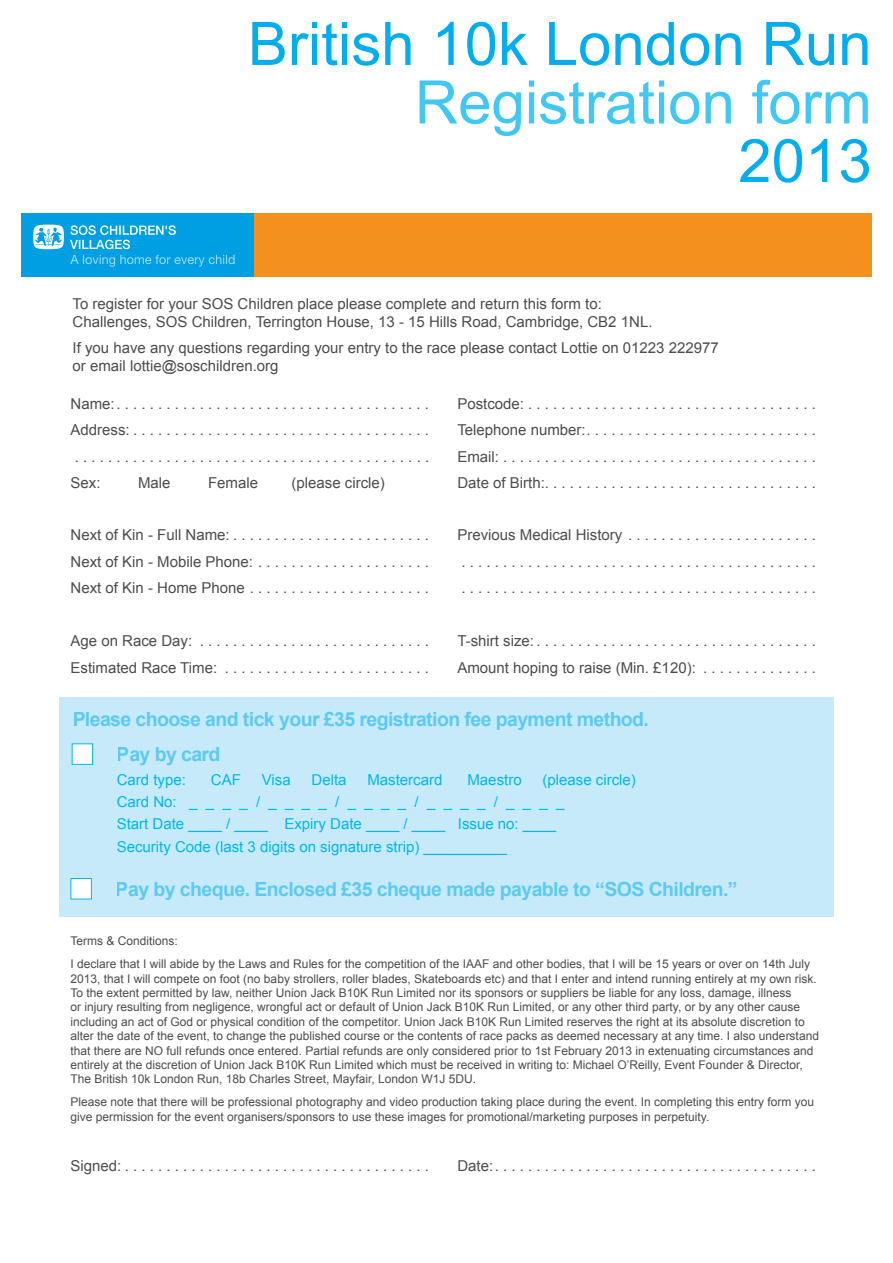
<style>
.page{position:relative;width:893px;height:1263px;background:#fff}
.page>*{position:absolute;margin:0;border:0;box-sizing:border-box;transform-origin:0 0}
.t1{font:60px "Arial";color:#00aeef}
.t2{font:60px "Arial";color:#40c7f4}
.t3{font:700 19.5px "Arial";letter-spacing:-.03em;color:#00aeef}
.Body_text{font:15px/18px "Arial";color:#4b4c4d}
.Body_text-2{font:15px "Arial";color:#00b6f0}
.Body_text-3{font:12px/14.4px "Arial";color:#4b4c4d}
</style>
<div class="page">
<div style="left:21px;top:213px;width:851px;height:63px;background:#f4901d"></div>
<div style="left:21px;top:213px;width:233px;height:63px;background:#009fe3"></div>
<svg style="left:33px;top:225px;width:31px;height:24px"></svg>
<svg style="left:70px;top:225px;width:106px;height:24px"></svg>
<svg style="left:70px;top:255px;width:165px;height:12px"></svg>
<div style="left:59px;top:697px;width:775px;height:219px;background:#c6eafa"></div>
<div style="left:72px;top:743px;width:21px;height:22px;background:#fff;border:1px solid #00b6f0"></div>
<div style="left:71px;top:878px;width:21px;height:21px;background:#fff;border:1px solid #00b6f0"></div>
<p class="t1" style="left:248px;top:5px;width:625px">British 10k London Run</p>
<p class="t2" style="left:415px;top:63px;width:458px">Registration form</p>
<p class="t1" style="left:738px;top:122px;width:135px">2013</p>
<p class="Body_text" style="left:73px;top:295px;width:579px">To register for your SOS Children place please complete and return this form to:<br>Challenges, SOS Children, Terrington House, 13 - 15 Hills Road, Cambridge, CB2 1NL.</p>
<p class="Body_text" style="left:73px;top:339px;width:648px">If you have any questions regarding your entry to the race please contact Lottie on 01223 222977 or email lottie@soschildren.org</p>
<p class="Body_text" style="left:71px;top:394px;width:360px">Name: . . . . . . . . . . . . . . . . . . . . . . . . . . . . . . . . . . . . . .</p>
<p class="Body_text" style="left:71px;top:421px;width:360px">Address: . . . . . . . . . . . . . . . . . . . . . . . . . . . . . . . . . . . .</p>
<p class="Body_text" style="left:75px;top:447px;width:353px">...........................................</p>
<p class="Body_text" style="left:71px;top:474px;width:32px">Sex:</p>
<p class="Body_text" style="left:138px;top:474px;width:34px">Male</p>
<p class="Body_text" style="left:208px;top:474px;width:52px">Female</p>
<p class="Body_text" style="left:291px;top:474px;width:95px">(please circle)</p>
<p class="Body_text" style="left:71px;top:526px;width:360px">Next of Kin - Full Name: . . . . . . . . . . . . . . . . . . . . . . . .</p>
<p class="Body_text" style="left:71px;top:553px;width:360px">Next of Kin - Mobile Phone: . . . . . . . . . . . . . . . . . . . . .</p>
<p class="Body_text" style="left:71px;top:579px;width:360px">Next of Kin - Home Phone . . . . . . . . . . . . . . . . . . . . . .</p>
<p class="Body_text" style="left:71px;top:632px;width:360px">Age on Race Day: . . . . . . . . . . . . . . . . . . . . . . . . . . . .</p>
<p class="Body_text" style="left:71px;top:659px;width:360px">Estimated Race Time: . . . . . . . . . . . . . . . . . . . . . . . . .</p>
<p class="Body_text" style="left:457px;top:394px;width:357px">Postcode:...................................</p>
<p class="Body_text" style="left:457px;top:421px;width:360px">Telephone number: . . . . . . . . . . . . . . . . . . . . . . . . . . . .</p>
<p class="Body_text" style="left:457px;top:447px;width:357px">Email:......................................</p>
<p class="Body_text" style="left:457px;top:474px;width:360px">Date of Birth: . . . . . . . . . . . . . . . . . . . . . . . . . . . . . . . . .</p>
<p class="Body_text" style="left:457px;top:526px;width:360px">Previous Medical History . . . . . . . . . . . . . . . . . . . . . . .</p>
<p class="Body_text" style="left:462px;top:553px;width:353px">...........................................</p>
<p class="Body_text" style="left:462px;top:579px;width:353px">...........................................</p>
<p class="Body_text" style="left:457px;top:632px;width:360px">T-shirt size: . . . . . . . . . . . . . . . . . . . . . . . . . . . . . . . . . .</p>
<p class="Body_text" style="left:457px;top:659px;width:360px">Amount hoping to raise (Min. £120): . . . . . . . . . . . . . .</p>
<h2 class="t3" style="left:73px;top:706px;width:578px">Please choose and tick your £35 registration fee payment method.</h2>
<h2 class="t3" style="left:117px;top:741px;width:105px">Pay by card</h2>
<p class="Body_text-2" style="left:117px;top:770px;width:71px">Card type:</p>
<p class="Body_text-2" style="left:211px;top:770px;width:32px">CAF</p>
<p class="Body_text-2" style="left:262px;top:770px;width:30px">Visa</p>
<p class="Body_text-2" style="left:312px;top:770px;width:37px">Delta</p>
<p class="Body_text-2" style="left:367px;top:770px;width:77px">Mastercard</p>
<p class="Body_text-2" style="left:467px;top:770px;width:56px">Maestro</p>
<p class="Body_text-2" style="left:542px;top:770px;width:95px">(please circle)</p>
<p class="Body_text-2" style="left:117px;top:792px;width:449px">Card No: _ _ _ _ / _ _ _ _ / _ _ _ _ / _ _ _ _ / _ _ _ _</p>
<p class="Body_text-2" style="left:117px;top:814px;width:441px">Start Date ____ / ____ Expiry Date ____ / ____ Issue no: ____</p>
<p class="Body_text-2" style="left:117px;top:836px;width:392px">Security Code (last 3 digits on signature strip) __________</p>
<h2 class="t3" style="left:116px;top:876px;width:623px">Pay by cheque. Enclosed £35 cheque made payable to “SOS Children.”</h2>
<p class="Body_text-3" style="left:71px;top:934px;width:109px">Terms &amp; Conditions:</p>
<p class="Body_text-3" style="left:71px;top:957px;width:750px">I declare that I will abide by the Laws and Rules for the competition of the IAAF and other bodies, that I will be 15 years or over on 14th July 2013, that I will compete on foot (no baby strollers, roller blades, Skateboards etc) and that I enter and intend running entirely at my own risk.<br>To the extent permitted by law, neither Union Jack B10K Run Limited nor its sponsors or suppliers be liable for any loss, damage, illness<br>or injury resulting from negligence, wrongful act or default of Union Jack B10K Run Limited, or any other third party, or by any other cause including an act of God or physical condition of the competitor. Union Jack B10K Run Limited reserves the right at its absolute discretion to alter the date of the event, to change the published course or the contents of race packs as deemed necessary at any time. I also understand that there are NO full refunds once entered. Partial refunds are only considered prior to 1st February 2013 in extenuating circumstances and entirely at the discretion of Union Jack B10K Run Limited which must be received in writing to: Michael O’Reilly, Event Founder &amp; Director, The British 10k London Run, 18b Charles Street, Mayfair, London W1J 5DU.</p>
<p class="Body_text-3" style="left:71px;top:1095px;width:745px">Please note that there will be professional photography and video production taking place during the event. In completing this entry form you give permission for the event organisers/sponsors to use these images for promotional/marketing purposes in perpetuity.</p>
<p class="Body_text" style="left:71px;top:1157px;width:360px">Signed: . . . . . . . . . . . . . . . . . . . . . . . . . . . . . . . . . . . . .</p>
<p class="Body_text" style="left:457px;top:1157px;width:360px">Date: . . . . . . . . . . . . . . . . . . . . . . . . . . . . . . . . . . . . . . .</p>
</div>
